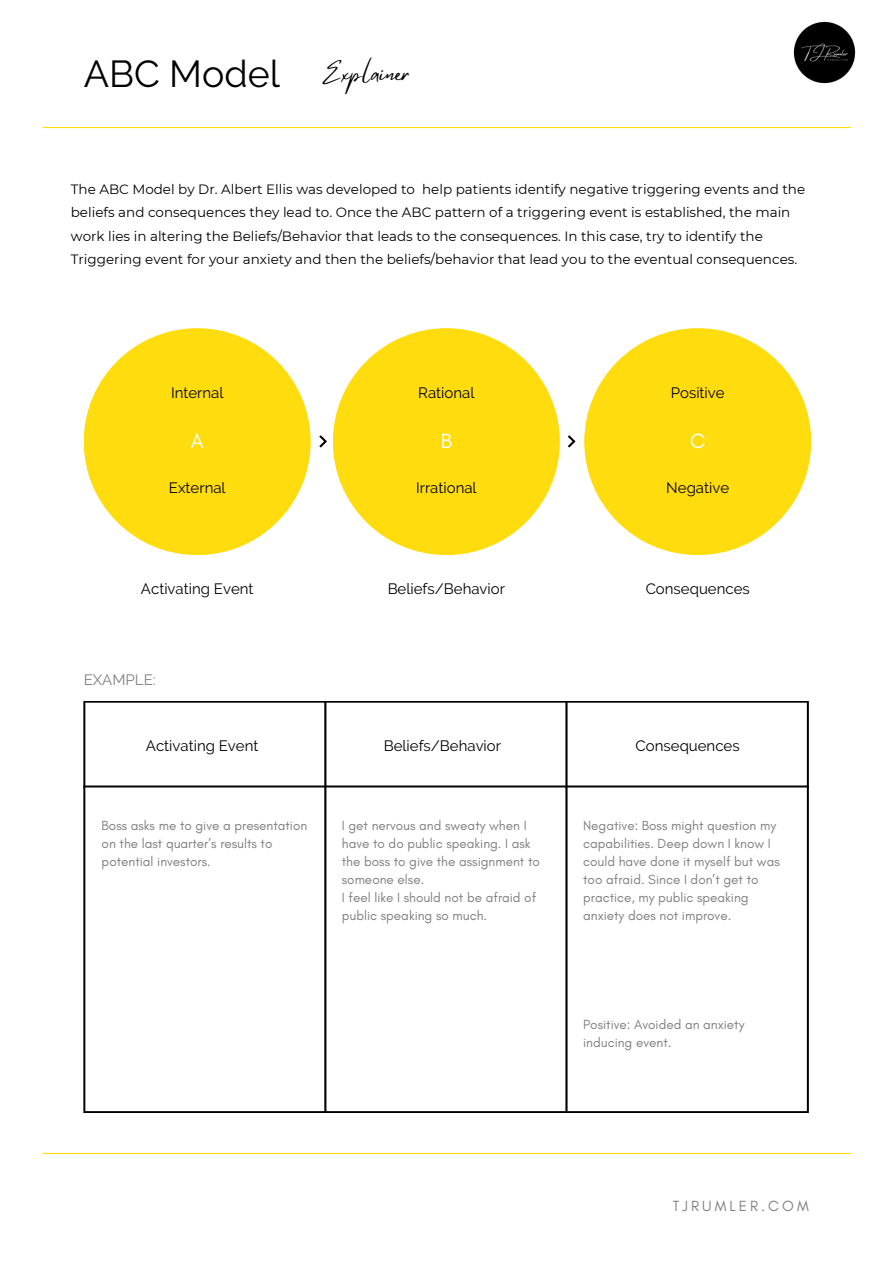
<style>
.page{position:relative;width:893px;height:1264px;background:#fff}
.page>*{position:absolute;margin:0;border:0;box-sizing:border-box;transform-origin:0 0}
.t1{font:37.5px "Raleway";color:#000}
.t2{font:22.5px "Mistrully";color:#000}
.t3{font:21px "Glacial Indifference";color:#fff}
.t4{font:15px "Raleway";color:#000}
.t5{font:15px "Glacial Indifference";letter-spacing:.205em;color:#7f7f7f}
.t6{font:15px "Raleway";color:#7f7f7f}
.t7{font:13.5px/18px "Glacial Indifference";color:#7f7f7f}
.t8{font:13.5px/23.5px "Montserrat";color:#000}
</style>
<div class="page">
<div style="left:84px;top:328px;width:226px;height:227px;background:#ffdc0d;border-radius:50%"></div>
<div style="left:333px;top:328px;width:226px;height:227px;background:#ffdc0d;border-radius:50%"></div>
<div style="left:584px;top:328px;width:227px;height:227px;background:#ffdc0d;border-radius:50%"></div>
<hr style="left:43px;top:127px;width:807px;height:1px;background:#ffdc0d">
<hr style="left:43px;top:1152px;width:807px;height:1px;background:#ffdc0d">
<svg style="left:83px;top:788px;width:241px;height:325px"></svg>
<svg style="left:324px;top:788px;width:241px;height:325px"></svg>
<svg style="left:83px;top:701px;width:725px;height:87px"></svg>
<svg style="left:565px;top:785px;width:243px;height:328px"></svg>
<svg style="left:319px;top:435px;width:8px;height:12px"></svg>
<svg style="left:567px;top:435px;width:8px;height:12px"></svg>
<img style="left:793px;top:21px;width:62px;height:62px">
<h1 class="t1" style="left:84px;top:52px;width:198px">ABC Model</h1>
<h2 class="t2" style="left:324px;top:55px;width:87px">Explainer</h2>
<p class="t8" style="left:71px;top:177px;width:735px">The ABC Model by Dr. Albert Ellis was developed to help patients identify negative triggering events and the beliefs and consequences they lead to. Once the ABC pattern of a triggering event is established, the main work lies in altering the Beliefs/Behavior that leads to the consequences. In this case, try to identify the Triggering event for your anxiety and then the beliefs/behavior that lead you to the eventual consequences.</p>
<p class="t4" style="left:171px;top:384px;width:54px">Internal</p>
<p class="t4" style="left:418px;top:384px;width:58px">Rational</p>
<p class="t4" style="left:670px;top:384px;width:55px">Positive</p>
<h3 class="t3" style="left:191px;top:428px;width:14px">A</h3>
<h3 class="t3" style="left:440px;top:428px;width:13px">B</h3>
<h3 class="t3" style="left:690px;top:428px;width:17px">C</h3>
<p class="t4" style="left:169px;top:479px;width:58px">External</p>
<p class="t4" style="left:141px;top:580px;width:114px">Activating Event</p>
<p class="t6" style="left:84px;top:671px;width:73px">EXAMPLE:</p>
<p class="t4" style="left:416px;top:479px;width:62px">Irrational</p>
<p class="t4" style="left:666px;top:479px;width:64px">Negative</p>
<p class="t4" style="left:387px;top:580px;width:119px">Beliefs/Behavior</p>
<p class="t4" style="left:645px;top:580px;width:106px">Consequences</p>
<p class="t4" style="left:146px;top:737px;width:114px">Activating Event</p>
<p class="t4" style="left:384px;top:737px;width:119px">Beliefs/Behavior</p>
<p class="t4" style="left:635px;top:737px;width:106px">Consequences</p>
<p class="t7" style="left:102px;top:816px;width:207px">Boss asks me to give a presentation on the last quarter’s results to potential investors.</p>
<p class="t7" style="left:342px;top:816px;width:199px">I get nervous and sweaty when I have to do public speaking. I ask the boss to give the assignment to someone else.<br>I feel like I should not be afraid of public speaking so much.</p>
<p class="t7" style="left:583px;top:816px;width:198px">Negative: Boss might question my capabilities. Deep down I know I could have done it myself but was too afraid. Since I don’t get to practice, my public speaking anxiety does not improve.</p>
<p class="t7" style="left:583px;top:1014px;width:163px">Positive: Avoided an anxiety inducing event.</p>
<p class="t5" style="left:673px;top:1196px;width:137px">TJRUMLER.COM</p>
</div>
